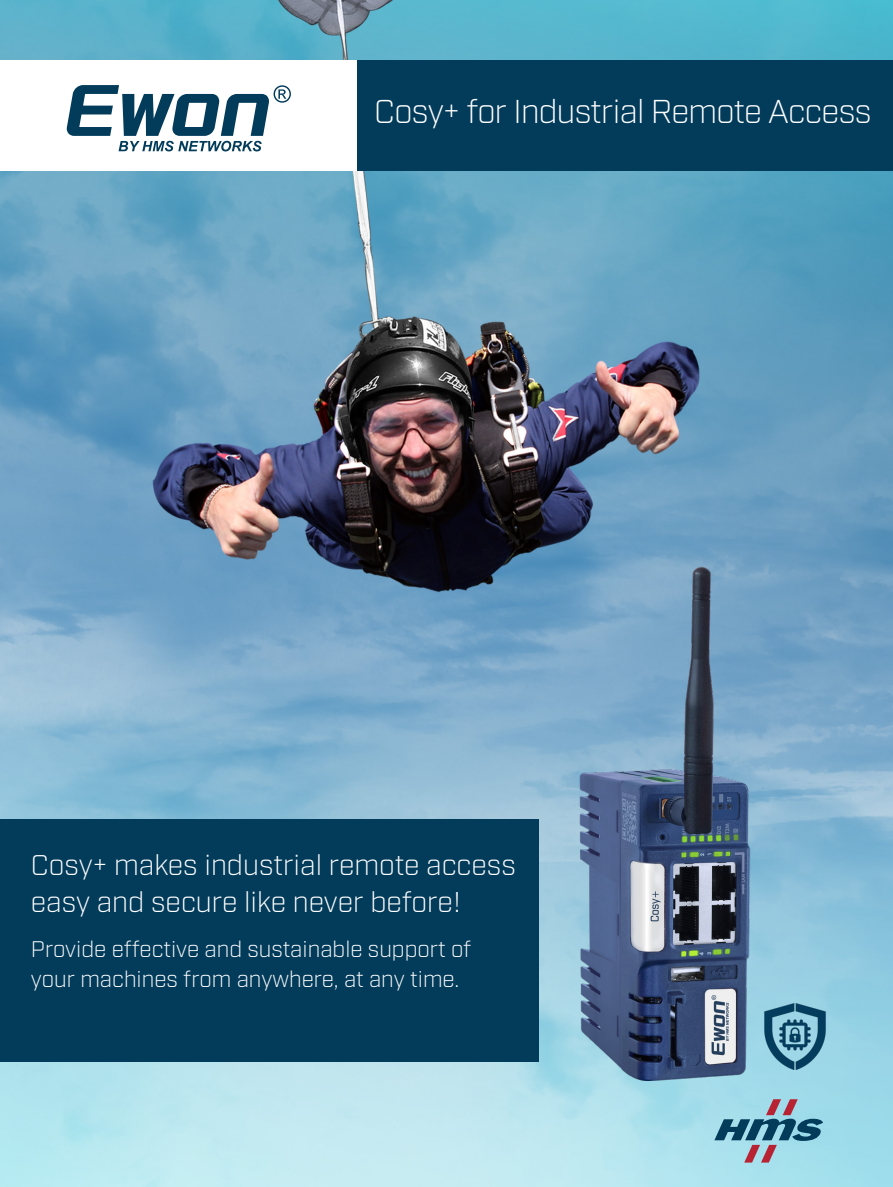
<style>
.page{position:relative;width:893px;height:1187px;background:#fff}
.page>*{position:absolute;margin:0;border:0;box-sizing:border-box;transform-origin:0 0}
.t1{font:300 33px "Industry";letter-spacing:-.02em;color:#fff}
.t2{font:300 28.5px/37.5px "Industry";color:#fff}
.t3{font:300 22.5px/30px "Industry";color:#fff}
</style>
<div class="page">
<img style="left:0;top:0;width:893px;height:1186px">
<svg style="left:714px;top:1099px;width:109px;height:63px;background:#82acbe"></svg>
<div style="left:0;top:819px;width:539px;height:242px;background:#033c5b"></div>
<div style="left:0;top:61px;width:357px;height:110px;background:#fff"></div>
<div style="left:357px;top:61px;width:536px;height:110px;background:#033c5b"></div>
<svg style="left:67px;top:85px;width:224px;height:66px"></svg>
<img style="left:559px;top:564px;width:204px;height:515px">
<img style="left:762px;top:1002px;width:66px;height:67px">
<p class="t1" style="left:374px;top:91px;width:499px">Cosy+ for Industrial Remote Access</p>
<p class="t2" style="left:31px;top:846px;width:487px">Cosy+ makes industrial remote access easy and secure like never before!</p>
<p class="t3" style="left:31px;top:934px;width:442px">Provide effective and sustainable support of your machines from anywhere, at any time.</p>
</div>
